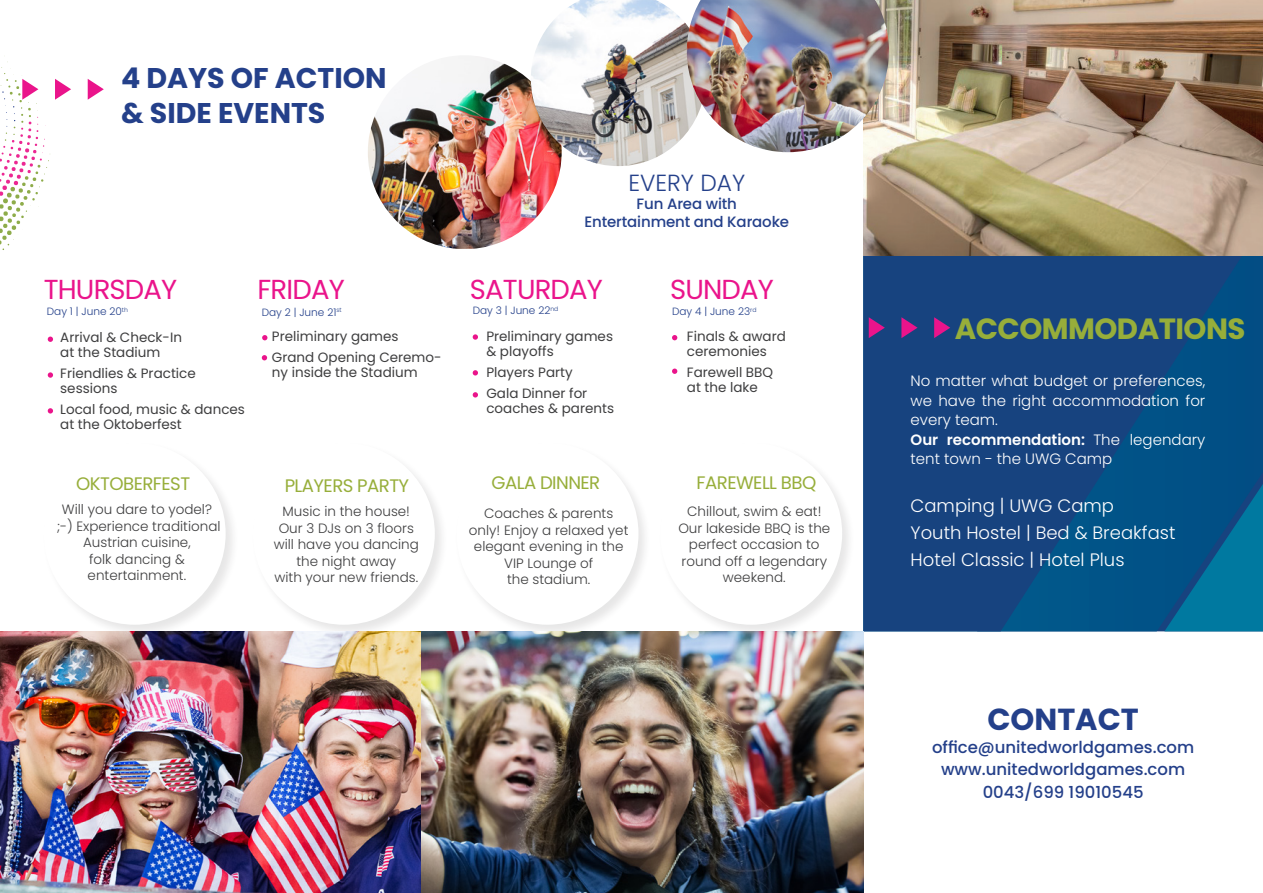
<style>
.page{position:relative;width:1263px;height:893px;background:#fff}
.page>*{position:absolute;margin:0;border:0;box-sizing:border-box;transform-origin:0 0}
.t1{font:700 30.45px "Poppins";color:#24408a}
.t2{font:700 29.25px "Poppins";letter-spacing:-.02em;color:#97ae3a}
.t3{font:700 28.5px/34.2px "Poppins";color:#24408a}
.t4{font:27.45px "Poppins";letter-spacing:-.03em;color:#ea148b}
.t5{font:300 23.25px "Poppins";color:#24408a}
.t6{font:18.15px "Poppins";letter-spacing:-.03em;color:#97ae3a}
.t7{font:300 18px/27px "Poppins";color:#fff}
.t8{font:500 16.5px/22.4px "Poppins";color:#24408a;text-align:center}
.t9{font:300 15px/19.5px "Poppins";color:#fff}
.t10{font:500 15px/18px "Poppins";letter-spacing:-.01em;color:#24408a;text-align:center}
.t11{font:300 13.5px/16.5px "Poppins";color:#3e3e3f;text-align:center}
.t12{font:13.5px/15px "Poppins";color:#3e3e3f}
.t13{font:300 10.5px "Poppins";color:#24408a}
.s1{font-weight:600}
</style>
<div class="page">
<svg style="left:863px;top:256px;width:400px;height:375px;background:#104781"></svg>
<svg style="left:1164px;top:484px;width:99px;height:147px;background:#026391"></svg>
<svg style="left:672px;top:335px;width:5px;height:5px"></svg>
<svg style="left:672px;top:369px;width:5px;height:5px"></svg>
<svg style="left:473px;top:392px;width:5px;height:5px"></svg>
<svg style="left:473px;top:334px;width:5px;height:6px"></svg>
<svg style="left:473px;top:370px;width:5px;height:5px"></svg>
<svg style="left:262px;top:355px;width:5px;height:5px"></svg>
<svg style="left:262px;top:335px;width:5px;height:5px"></svg>
<svg style="left:48px;top:337px;width:5px;height:5px"></svg>
<svg style="left:48px;top:372px;width:5px;height:6px"></svg>
<svg style="left:48px;top:408px;width:5px;height:6px"></svg>
<div style="left:251px;top:441px;width:197px;height:197px;background:#231f20;opacity:.11"></div>
<div style="left:253px;top:443px;width:182px;height:182px;background:#fff;border-radius:50%"></div>
<div style="left:658px;top:441px;width:197px;height:197px;background:#231f20;opacity:.11"></div>
<div style="left:660px;top:443px;width:182px;height:182px;background:#fff;border-radius:50%"></div>
<img style="left:863px;top:0;width:400px;height:256px">
<svg style="left:869px;top:317px;width:16px;height:21px"></svg>
<svg style="left:901px;top:317px;width:16px;height:21px"></svg>
<svg style="left:934px;top:317px;width:16px;height:21px"></svg>
<svg style="left:0;top:61px;width:71px;height:189px"></svg>
<svg style="left:88px;top:79px;width:16px;height:21px"></svg>
<img style="left:368px;top:55px;width:194px;height:194px;border-radius:95px">
<img style="left:531px;top:0;width:156px;height:166px">
<div style="left:42px;top:441px;width:197px;height:197px;background:#231f20;opacity:.11"></div>
<div style="left:44px;top:443px;width:182px;height:182px;background:#fff;border-radius:50%"></div>
<div style="left:454px;top:441px;width:198px;height:197px;background:#231f20;opacity:.11"></div>
<div style="left:456px;top:443px;width:182px;height:182px;background:#fff;border-radius:50%"></div>
<img style="left:687px;top:0;width:202px;height:152px">
<img style="left:0;top:631px;width:863px;height:262px">
<h3 class="t3" style="left:121px;top:61px;width:267px">4 DAYS OF ACTION &amp; SIDE EVENTS</h3>
<h3 class="t4" style="left:44px;top:273px;width:135px">THURSDAY</h3>
<p class="t13" style="left:47px;top:305px;width:83px">Day 1 | June 20<sup>th</sup></p>
<p class="t12" style="left:60px;top:329px;width:123px">Arrival &amp; Check-In at the Stadium</p>
<p class="t12" style="left:60px;top:365px;width:137px">Friendlies &amp; Practice sessions</p>
<p class="t12" style="left:60px;top:401px;width:186px">Local food, music &amp; dances at the Oktoberfest</p>
<h3 class="t4" style="left:258px;top:273px;width:89px">FRIDAY</h3>
<p class="t13" style="left:262px;top:306px;width:81px">Day 2 | June 21<sup>st</sup></p>
<p class="t12" style="left:272px;top:326px;width:171px;line-height:21px">Preliminary games<br>Grand Opening Ceremo-</p>
<p class="t12" style="left:272px;top:365px;width:147px">ny inside the Stadium</p>
<h3 class="t6" style="left:76px;top:473px;width:115px">OKTOBERFEST</h3>
<p class="t11" style="left:57px;top:501px;width:165px">Will you dare to yodel? ;-) Experience traditional<br>Austrian cuisine,<br>folk dancing &amp; entertainment.</p>
<h3 class="t6" style="left:285px;top:475px;width:126px">PLAYERS PARTY</h3>
<p class="t11" style="left:274px;top:503px;width:147px">Music in the house!<br>Our 3 DJs on 3 floors will have you dancing the night away<br>with your new friends.</p>
<h3 class="t5" style="left:628px;top:169px;width:118px">EVERY DAY</h3>
<p class="t10" style="left:584px;top:195px;width:206px">Fun Area with<br>Entertainment and Karaoke</p>
<h3 class="t4" style="left:470px;top:273px;width:135px">SATURDAY</h3>
<p class="t13" style="left:473px;top:304px;width:87px">Day 3 | June 22<sup>nd</sup></p>
<p class="t12" style="left:486px;top:329px;width:128px">Preliminary games &amp; playoffs</p>
<p class="t12" style="left:486px;top:362px;width:102px;line-height:21px">Players Party<br>Gala Dinner for</p>
<p class="t12" style="left:486px;top:401px;width:129px">coaches &amp; parents</p>
<h3 class="t6" style="left:491px;top:472px;width:110px">GALA DINNER</h3>
<p class="t11" style="left:469px;top:505px;width:161px">Coaches &amp; parents only! Enjoy a relaxed yet elegant evening in the<br>VIP Lounge of<br>the stadium.</p>
<h3 class="t4" style="left:670px;top:273px;width:105px">SUNDAY</h3>
<p class="t13" style="left:672px;top:305px;width:86px">Day 4 | June 23<sup>rd</sup></p>
<p class="t12" style="left:687px;top:329px;width:100px">Finals &amp; award ceremonies</p>
<p class="t12" style="left:687px;top:365px;width:88px">Farewell BBQ at the lake</p>
<h3 class="t6" style="left:697px;top:472px;width:121px">FAREWELL BBQ</h3>
<p class="t11" style="left:678px;top:503px;width:153px">Chillout, swim &amp; eat!<br>Our lakeside BBQ is the perfect occasion to round off a legendary weekend.</p>
<h2 class="t2" style="left:955px;top:312px;width:292px">ACCOMMODATIONS</h2>
<p class="t9" style="left:910px;top:371px;width:296px">No matter what budget or preferences, we have the right accommodation for every team.<br><span class="s1">Our recommendation:</span> The legendary tent town - the UWG Camp</p>
<h3 class="t7" style="left:910px;top:492px;width:266px">Camping | UWG Camp<br>Youth Hostel | Bed &amp; Breakfast<br>Hotel Classic | Hotel Plus</h3>
<h1 class="t1" style="left:987px;top:702px;width:153px">CONTACT</h1>
<p class="t8" style="left:932px;top:736px;width:264px">office@unitedworldgames.com www.unitedworldgames.com<br>0043/699 19010545</p>
</div>
